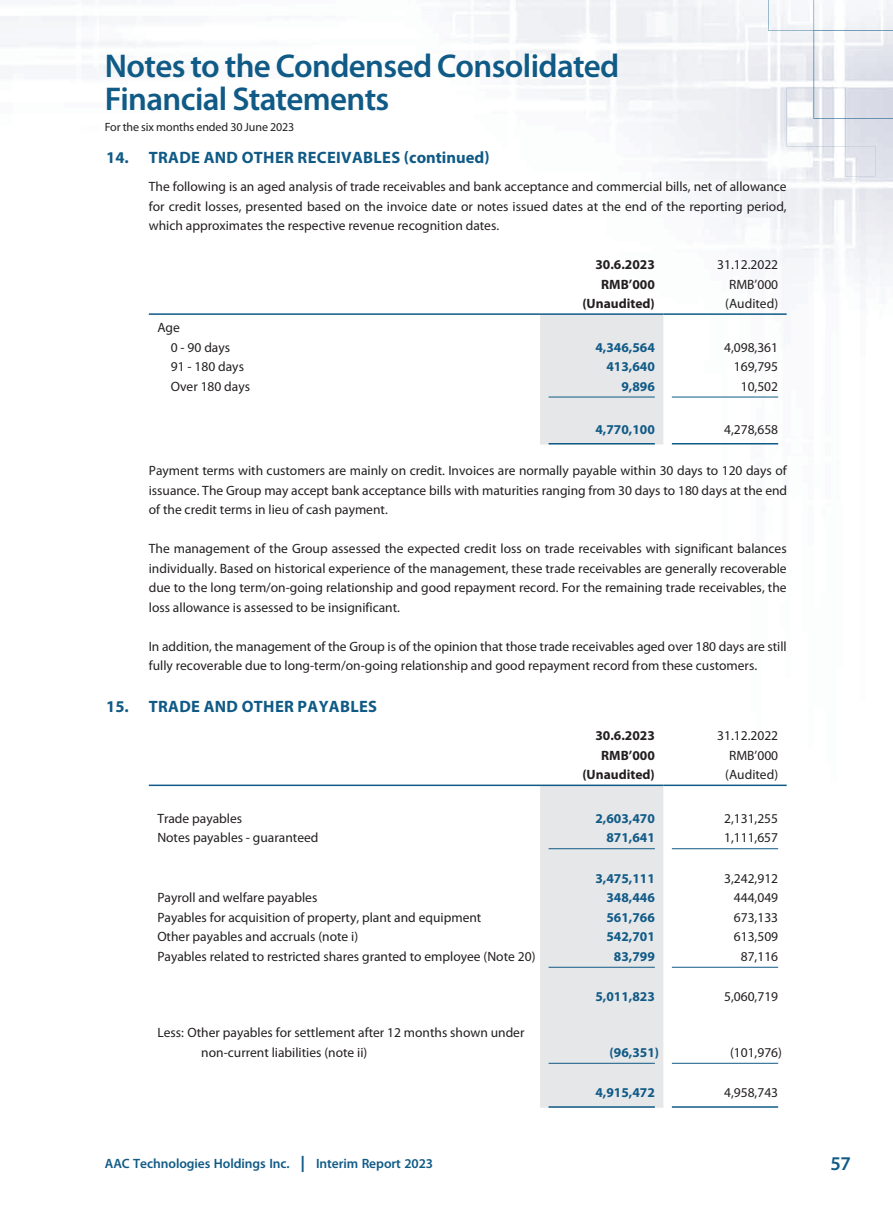
<style>
.page{position:relative;width:893px;height:1212px;background:#fff}
.page>*{position:absolute;margin:0;border:0;box-sizing:border-box;transform-origin:0 0}
.t1{font:600 33px/33px "Myriad Pro";letter-spacing:-.02em;color:#105a86}
.t2{font:600 19.5px "Myriad Pro";color:#105a86}
.t3{font:700 16.5px "Myriad Pro";letter-spacing:.02em;color:#105a86}
.t4{font:13.5px/19.5px "Myriad Pro";color:#231f20;text-align:justify}
.t5{font:700 13.5px "Myriad Pro";color:#105a86}
.t6{font:700 13.5px "Myriad Pro";color:#231f20}
.t7{font:600 13.5px "Myriad Pro";letter-spacing:-.005em;color:#105a86}
.t8{font:12px "Myriad Pro";letter-spacing:-.01em;color:#231f20}
.s1{font-size:16.2px}
</style>
<div class="page">
<svg style="left:768px;top:0;width:125px;height:176px"></svg>
<div style="left:540px;top:315px;width:123px;height:129px;background:#e6e7e9"></div>
<hr style="left:149px;top:313px;width:391px;height:2px;background:#105a86">
<hr style="left:540px;top:313px;width:123px;height:2px;background:#105a86">
<hr style="left:663px;top:313px;width:124px;height:2px;background:#105a86">
<hr style="left:549px;top:397px;width:106px;height:1px;background:#105a86">
<hr style="left:672px;top:397px;width:106px;height:1px;background:#105a86">
<hr style="left:549px;top:443px;width:106px;height:1px;background:#105a86">
<hr style="left:672px;top:443px;width:106px;height:1px;background:#105a86">
<div style="left:540px;top:786px;width:123px;height:322px;background:#e6e7e9"></div>
<hr style="left:149px;top:784px;width:391px;height:2px;background:#105a86">
<hr style="left:540px;top:784px;width:123px;height:2px;background:#105a86">
<hr style="left:663px;top:784px;width:124px;height:2px;background:#105a86">
<hr style="left:549px;top:848px;width:106px;height:1px;background:#105a86">
<hr style="left:672px;top:848px;width:106px;height:1px;background:#105a86">
<hr style="left:549px;top:967px;width:106px;height:1px;background:#105a86">
<hr style="left:672px;top:967px;width:106px;height:1px;background:#105a86">
<hr style="left:549px;top:1063px;width:106px;height:1px;background:#105a86">
<hr style="left:672px;top:1063px;width:106px;height:1px;background:#105a86">
<hr style="left:549px;top:1106px;width:106px;height:2px;background:#105a86">
<hr style="left:672px;top:1106px;width:106px;height:2px;background:#105a86">
<h1 class="t1" style="left:105px;top:48px;width:516px">Notes to the Condensed Consolidated<br>Financial Statements</h1>
<p class="t8" style="left:105px;top:120px;width:191px">For the six months ended 30 June 2023</p>
<p class="t3" style="left:106px;top:146px;width:385px">14. TRADE AND OTHER RECEIVABLES (continued)</p>
<p class="t4" style="left:149px;top:177px;width:639px">The following is an aged analysis of trade receivables and bank acceptance and commercial bills, net of allowance for credit losses, presented based on the invoice date or notes issued dates at the end of the reporting period, which approximates the respective revenue recognition dates.</p>
<p class="t6" style="left:595px;top:256px;width:61px">30.6.2023</p>
<p class="t4" style="left:717px;top:255px;width:62px">31.12.2022</p>
<p class="t6" style="left:601px;top:275px;width:55px">RMB’000</p>
<p class="t4" style="left:729px;top:274px;width:51px">RMB’000</p>
<p class="t6" style="left:582px;top:295px;width:74px">(Unaudited)</p>
<p class="t4" style="left:725px;top:294px;width:54px">(Audited)</p>
<p class="t4" style="left:171px;top:318px;width:61px;text-indent:-14px">Age<br>0 - 90 days</p>
<p class="t5" style="left:595px;top:338px;width:61px">4,346,564</p>
<p class="t4" style="left:724px;top:337px;width:56px">4,098,361</p>
<p class="t4" style="left:171px;top:357px;width:75px">91 - 180 days</p>
<p class="t5" style="left:606px;top:358px;width:50px">413,640</p>
<p class="t4" style="left:734px;top:357px;width:46px">169,795</p>
<p class="t4" style="left:171px;top:376px;width:81px">Over 180 days</p>
<p class="t5" style="left:621px;top:377px;width:35px">9,896</p>
<p class="t4" style="left:741px;top:376px;width:39px">10,502</p>
<p class="t5" style="left:595px;top:421px;width:61px">4,770,100</p>
<p class="t4" style="left:724px;top:420px;width:56px">4,278,658</p>
<p class="t4" style="left:149px;top:461px;width:640px">Payment terms with customers are mainly on credit. Invoices are normally payable within 30 days to 120 days of issuance. The Group may accept bank acceptance bills with maturities ranging from 30 days to 180 days at the end of the credit terms in lieu of cash payment.</p>
<p class="t4" style="left:149px;top:539px;width:639px">The management of the Group assessed the expected credit loss on trade receivables with significant balances individually. Based on historical experience of the management, these trade receivables are generally recoverable due to the long term/on-going relationship and good repayment record. For the remaining trade receivables, the loss allowance is assessed to be insignificant.</p>
<p class="t4" style="left:149px;top:636px;width:639px">In addition, the management of the Group is of the opinion that those trade receivables aged over 180 days are still fully recoverable due to long-term/on-going relationship and good repayment record from these customers.</p>
<p class="t3" style="left:106px;top:695px;width:272px">15. TRADE AND OTHER PAYABLES</p>
<p class="t6" style="left:595px;top:727px;width:61px">30.6.2023</p>
<p class="t4" style="left:717px;top:726px;width:62px">31.12.2022</p>
<p class="t6" style="left:601px;top:746px;width:55px">RMB’000</p>
<p class="t4" style="left:729px;top:745px;width:51px">RMB’000</p>
<p class="t6" style="left:582px;top:766px;width:74px">(Unaudited)</p>
<p class="t4" style="left:725px;top:765px;width:54px">(Audited)</p>
<p class="t4" style="left:157px;top:808px;width:86px">Trade payables</p>
<p class="t5" style="left:595px;top:809px;width:61px">2,603,470</p>
<p class="t4" style="left:724px;top:808px;width:56px">2,131,255</p>
<p class="t4" style="left:157px;top:828px;width:163px">Notes payables - guaranteed</p>
<p class="t5" style="left:606px;top:829px;width:50px">871,641</p>
<p class="t4" style="left:724px;top:828px;width:56px">1,111,657</p>
<p class="t5" style="left:595px;top:869px;width:61px">3,475,111</p>
<p class="t4" style="left:724px;top:868px;width:56px">3,242,912</p>
<p class="t4" style="left:157px;top:888px;width:161px">Payroll and welfare payables</p>
<p class="t5" style="left:606px;top:889px;width:50px">348,446</p>
<p class="t4" style="left:734px;top:888px;width:46px">444,049</p>
<p class="t4" style="left:157px;top:907px;width:326px">Payables for acquisition of property, plant and equipment</p>
<p class="t5" style="left:606px;top:908px;width:50px">561,766</p>
<p class="t4" style="left:734px;top:907px;width:46px">673,133</p>
<p class="t4" style="left:157px;top:927px;width:202px">Other payables and accruals (note i)</p>
<p class="t5" style="left:606px;top:928px;width:50px">542,701</p>
<p class="t4" style="left:734px;top:927px;width:46px">613,509</p>
<p class="t4" style="left:157px;top:946px;width:380px">Payables related to restricted shares granted to employee (Note 20)</p>
<p class="t5" style="left:614px;top:947px;width:42px">83,799</p>
<p class="t4" style="left:741px;top:946px;width:39px">87,116</p>
<p class="t5" style="left:595px;top:988px;width:61px">5,011,823</p>
<p class="t4" style="left:724px;top:987px;width:56px">5,060,719</p>
<p class="t4" style="left:201px;top:1023px;width:325px;text-indent:-44px">Less: Other payables for settlement after 12 months shown under non-current liabilities (note ii)</p>
<p class="t5" style="left:610px;top:1043px;width:51px">(96,351)</p>
<p class="t4" style="left:730px;top:1042px;width:54px">(101,976)</p>
<p class="t5" style="left:595px;top:1084px;width:61px">4,915,472</p>
<p class="t4" style="left:724px;top:1083px;width:56px">4,958,743</p>
<p class="t7" style="left:105px;top:1155px;width:330px">AAC Technologies Holdings Inc. <span class="s1">|</span> Interim Report 2023</p>
<h2 class="t2" style="left:830px;top:1151px;width:22px">57</h2>
</div>
